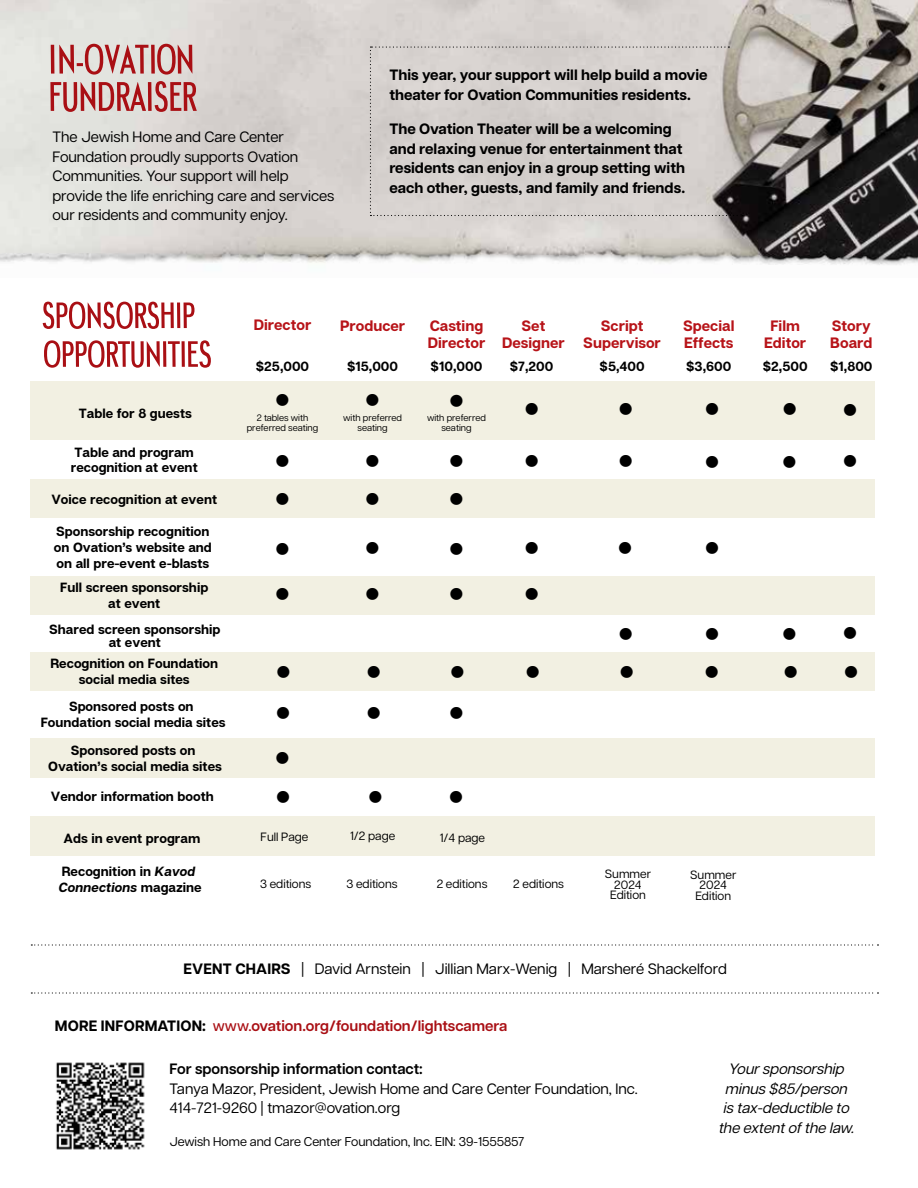
<style>
.page{position:relative;width:918px;height:1188px;background:#fff}
.page>*{position:absolute;margin:0;border:0;box-sizing:border-box;transform-origin:0 0}
.t1{font:700 40.35px "Gotham";color:#000}
.t2{font:700 40.05px/86.2px "Gotham";color:#000}
.t3{font:15px/19.5px "Articulat CF";color:#000}
.t4{font:700 15px/19.5px "Articulat CF";color:#000}
.t5{font:700 15px/17.2px "Articulat C Fv 2";color:#b71318}
.t6{font:italic 15px/19.5px "Articulat CF";color:#000;text-align:center}
.t7{font:600 15px "Articulat CF";color:#a90f14}
.t8{font:600 15px "Articulat CF";color:#000}
.t9{font:700 13.5px "Articulat C Fv 2";color:#000}
.t10{font:700 13.35px/15.8px "Articulat C Fv 2";color:#000;text-align:center}
.t11{font:12.75px "Articulat CF";color:#000}
.t12{font:12px/10.6px "Articulat CF";color:#000;text-align:center}
.t13{font:9.3px/10.6px "Articulat CF";color:#000;text-align:center}
.s1{font-style:italic}
.s2{font-weight:700}
.s3{font-weight:700;color:#000}
.s4{font-weight:500}
</style>
<div class="page">
<img style="left:0;top:0;width:918px;height:265px">
<div style="left:30px;top:381px;width:844px;height:59px;background:#f2f0e2"></div>
<div style="left:30px;top:738px;width:844px;height:40px;background:#f2f0e2"></div>
<div style="left:30px;top:576px;width:844px;height:38px;background:#f2f0e2"></div>
<div style="left:30px;top:479px;width:844px;height:39px;background:#f2f0e2"></div>
<div style="left:30px;top:652px;width:844px;height:39px;background:#f2f0e2"></div>
<div style="left:30px;top:816px;width:844px;height:40px;background:#f2f0e2"></div>
<svg style="left:44px;top:340px;width:167px;height:28px"></svg>
<svg style="left:43px;top:302px;width:151px;height:27px"></svg>
<img style="left:56px;top:1062px;width:89px;height:88px">
<svg style="left:50px;top:81px;width:147px;height:31px;background:#c98a89"></svg>
<svg style="left:51px;top:44px;width:141px;height:31px;background:#cd9594"></svg>
<svg style="left:31px;top:944px;width:847px;height:2px"></svg>
<svg style="left:31px;top:992px;width:847px;height:2px"></svg>
<svg style="left:370px;top:46px;width:373px;height:170px;background:#d0cbc7"></svg>
<p class="t3" style="left:52px;top:126px;width:283px">The Jewish Home and Care Center Foundation proudly supports Ovation Communities. Your support will help provide the life enriching care and services our residents and community enjoy.</p>
<p class="t4" style="left:389px;top:65px;width:320px">This year, your support will help build a movie theater for Ovation Communities residents.</p>
<p class="t4" style="left:389px;top:119px;width:297px">The Ovation Theater will be a welcoming and relaxing venue for entertainment that residents can enjoy in a group setting with each other, guests, and family and friends.</p>
<p class="t5" style="left:254px;top:317px;width:59px">Director</p>
<p class="t10" style="left:256px;top:359px;width:55px">$25,000</p>
<p class="t5" style="left:340px;top:318px;width:67px">Producer</p>
<p class="t10" style="left:347px;top:359px;width:52px">$15,000</p>
<p class="t5" style="left:428px;top:318px;width:59px">Casting<br>Director</p>
<p class="t9" style="left:431px;top:358px;width:53px">$10,000</p>
<p class="t5" style="left:502px;top:318px;width:64px;text-align:center">Set<br>Designer</p>
<p class="t5" style="left:583px;top:318px;width:79px;text-align:center">Script<br>Supervisor</p>
<p class="t10" style="left:600px;top:359px;width:46px">$5,400</p>
<p class="t10" style="left:510px;top:359px;width:45px">$7,200</p>
<p class="t5" style="left:683px;top:318px;width:53px">Special<br>Effects</p>
<p class="t10" style="left:686px;top:359px;width:47px">$3,600</p>
<p class="t5" style="left:764px;top:318px;width:44px;text-align:center">Film<br>Editor</p>
<p class="t10" style="left:763px;top:359px;width:46px">$2,500</p>
<p class="t5" style="left:830px;top:318px;width:44px">Story<br>Board</p>
<p class="t10" style="left:830px;top:359px;width:44px">$1,800</p>
<p class="t10" style="left:79px;top:406px;width:114px">Table for 8 guests</p>
<p class="t10" style="left:71px;top:445px;width:129px;text-align:left">Table and program recognition at event</p>
<p class="t10" style="left:51px;top:493px;width:167px">Voice recognition at event</p>
<p class="t10" style="left:54px;top:524px;width:160px;text-align:left">Sponsorship recognition on Ovation’s website and on all pre-event e-blasts</p>
<p class="t10" style="left:60px;top:580px;width:150px">Full screen sponsorship at event</p>
<p class="t10" style="left:49px;top:623px;width:173px;line-height:13.4px">Shared screen sponsorship at event</p>
<p class="t10" style="left:50px;top:656px;width:169px">Recognition on Foundation social media sites</p>
<p class="t10" style="left:41px;top:699px;width:186px">Sponsored posts on<br>Foundation social media sites</p>
<p class="t10" style="left:48px;top:744px;width:175px">Sponsored posts on<br>Ovation’s social media sites</p>
<h2 class="t2" style="left:273px;top:368px;width:22px;line-height:61.5px">• •</h2>
<h2 class="t2" style="left:273px;top:473px;width:22px;line-height:49.8px">• •</h2>
<h2 class="t2" style="left:273px;top:550px;width:22px">•</h2>
<p class="t13" style="left:247px;top:411px;width:73px">2 tables with preferred seating</p>
<p class="t13" style="left:358px;top:422px;width:32px"><sup>•</sup>seating</p>
<p class="t13" style="left:343px;top:411px;width:60px">with preferred</p>
<h2 class="t2" style="left:363px;top:441px;width:22px;line-height:37.5px">• •</h2>
<h2 class="t2" style="left:363px;top:524px;width:22px;line-height:45.9px">• •</h2>
<h1 class="t1" style="left:446px;top:377px;width:97px">• <sub>•</sub></h1>
<h2 class="t2" style="left:616px;top:365px;width:108px">• •</h2>
<h2 class="t2" style="left:780px;top:365px;width:22px">•</h2>
<p class="t13" style="left:427px;top:411px;width:60px">with preferred seating</p>
<h2 class="t2" style="left:446px;top:441px;width:22px;line-height:37.5px">• •</h2>
<h2 class="t2" style="left:446px;top:525px;width:22px;line-height:45.6px">• •</h2>
<h2 class="t2" style="left:522px;top:417px;width:22px;line-height:86.8px">• •</h2>
<h2 class="t2" style="left:615px;top:417px;width:22px;text-align:justify">• • •</h2>
<h2 class="t2" style="left:702px;top:417px;width:22px;text-align:justify">• • •</h2>
<h2 class="t2" style="left:780px;top:417px;width:22px">•</h2>
<h2 class="t2" style="left:522px;top:550px;width:22px">•</h2>
<h2 class="t2" style="left:780px;top:590px;width:22px">•</h2>
<h2 class="t2" style="left:274px;top:628px;width:22px">•</h2>
<h2 class="t2" style="left:448px;top:628px;width:97px">• •</h2>
<h2 class="t2" style="left:617px;top:628px;width:107px">• •</h2>
<h2 class="t2" style="left:781px;top:628px;width:22px">•</h2>
<h2 class="t2" style="left:446px;top:669px;width:22px">•</h2>
<h2 class="t2" style="left:273px;top:713px;width:22px">•</h2>
<h2 class="t2" style="left:364px;top:651px;width:22px;line-height:41.1px">• •</h2>
<h2 class="t2" style="left:273px;top:669px;width:22px">•</h2>
<h2 class="t2" style="left:840px;top:365px;width:22px">•</h2>
<h2 class="t2" style="left:840px;top:417px;width:22px">•</h2>
<h2 class="t2" style="left:840px;top:589px;width:22px">•</h2>
<h2 class="t2" style="left:841px;top:627px;width:22px">•</h2>
<p class="t10" style="left:51px;top:789px;width:164px">Vendor information booth</p>
<h2 class="t2" style="left:273px;top:752px;width:22px">•</h2>
<h2 class="t2" style="left:366px;top:753px;width:102px">• •</h2>
<p class="t10" style="left:63px;top:831px;width:138px">Ads in event program</p>
<p class="t12" style="left:350px;top:830px;width:47px">1/2 page</p>
<p class="t12" style="left:261px;top:831px;width:49px">Full Page</p>
<p class="t12" style="left:440px;top:831px;width:47px">1/4 page</p>
<p class="t10" style="left:59px;top:864px;width:144px;text-align:left">Recognition in <span class="s1">Kavod<br>Connections</span> magazine</p>
<p class="t12" style="left:260px;top:877px;width:53px">3 editions</p>
<p class="t12" style="left:437px;top:877px;width:52px">2 editions</p>
<p class="t12" style="left:513px;top:877px;width:52px">2 editions</p>
<p class="t12" style="left:605px;top:868px;width:48px">Summer<br>2024<br>Edition</p>
<p class="t12" style="left:690px;top:868px;width:48px">Summer<br>2024<br>Edition</p>
<p class="t12" style="left:346px;top:877px;width:53px">3 editions</p>
<p class="t3" style="left:184px;top:958px;width:545px"><span class="s2">EVENT CHAIRS</span> | David Arnstein | Jillian Marx-Wenig | Marsheré Shackelford</p>
<p class="t7" style="left:55px;top:1015px;width:454px"><span class="s3">MORE INFORMATION:</span> <span class="s4">www.</span>ovation.org/foundation/lightscamera</p>
<p class="t8" style="left:170px;top:1058px;width:255px">For sponsorship information contact:</p>
<p class="t3" style="left:170px;top:1078px;width:470px">Tanya Mazor, President, Jewish Home and Care Center Foundation, Inc.<br>414-721-9260 | tmazor@ovation.org</p>
<p class="t11" style="left:170px;top:1132px;width:356px">Jewish Home and Care Center Foundation, Inc. EIN: 39-1555857</p>
<p class="t6" style="left:718px;top:1059px;width:142px">Yoursponsorship minus$85/person istax-deductible to the extentofthe law.</p>
</div>
